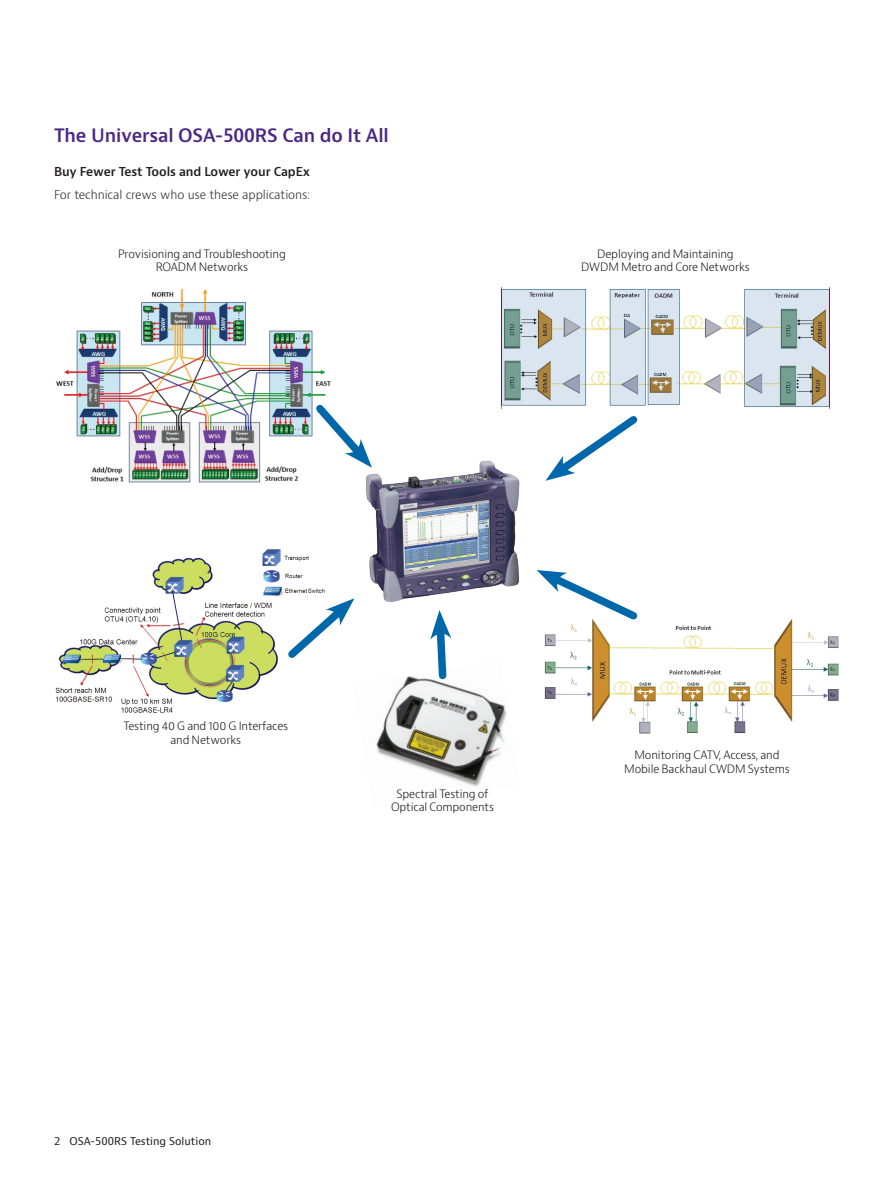
<style>
.page{position:relative;width:893px;height:1191px;background:#fff}
.page>*{position:absolute;margin:0;border:0;box-sizing:border-box;transform-origin:0 0}
.t1{font:600 18px "Bernino Sans";letter-spacing:-.01em;color:#4a2785}
.t2{font:300 12px "Bernino Sans";letter-spacing:-.01em;color:#231f20}
.t3{font:600 12px "Bernino Sans";letter-spacing:-.01em;color:#231f20}
.t4{font:300 11.25px/13.5px "Bernino Sans";letter-spacing:-.01em;color:#110a0c;text-align:center}
.t5{font:10.5px "Bernino Sans";color:#231f20}
</style>
<div class="page">
<img style="left:544px;top:618px;width:295px;height:115px">
<img style="left:55px;top:288px;width:276px;height:195px">
<img style="left:55px;top:549px;width:270px;height:164px">
<img style="left:366px;top:460px;width:154px;height:142px">
<img style="left:501px;top:287px;width:329px;height:121px">
<img style="left:376px;top:676px;width:131px;height:111px">
<svg style="left:545px;top:416px;width:93px;height:65px"></svg>
<svg style="left:537px;top:570px;width:106px;height:56px"></svg>
<svg style="left:309px;top:398px;width:63px;height:70px"></svg>
<svg style="left:430px;top:610px;width:21px;height:73px"></svg>
<svg style="left:281px;top:598px;width:73px;height:67px"></svg>
<h1 class="t1" style="left:54px;top:124px;width:336px">The Universal OSA-500RS Can do It All</h1>
<p class="t3" style="left:54px;top:164px;width:258px">Buy Fewer Test Tools and Lower your CapEx</p>
<p class="t2" style="left:54px;top:186px;width:258px">For technical crews who use these applications:</p>
<p class="t4" style="left:118px;top:247px;width:169px">Provisioning and Troubleshooting<br>ROADM Networks</p>
<p class="t4" style="left:581px;top:247px;width:170px">Deploying and Maintaining<br>DWDM Metro and Core Networks</p>
<p class="t4" style="left:123px;top:719px;width:166px">Testing 40 G and 100 G Interfaces and Networks</p>
<p class="t4" style="left:391px;top:787px;width:105px">Spectral Testing of<br>Optical Components</p>
<p class="t5" style="left:54px;top:1134px;width:159px">2 OSA-500RS Testing Solution</p>
<p class="t4" style="left:624px;top:748px;width:167px">Monitoring CATV, Access, and<br>Mobile Backhaul CWDM Systems</p>
</div>
